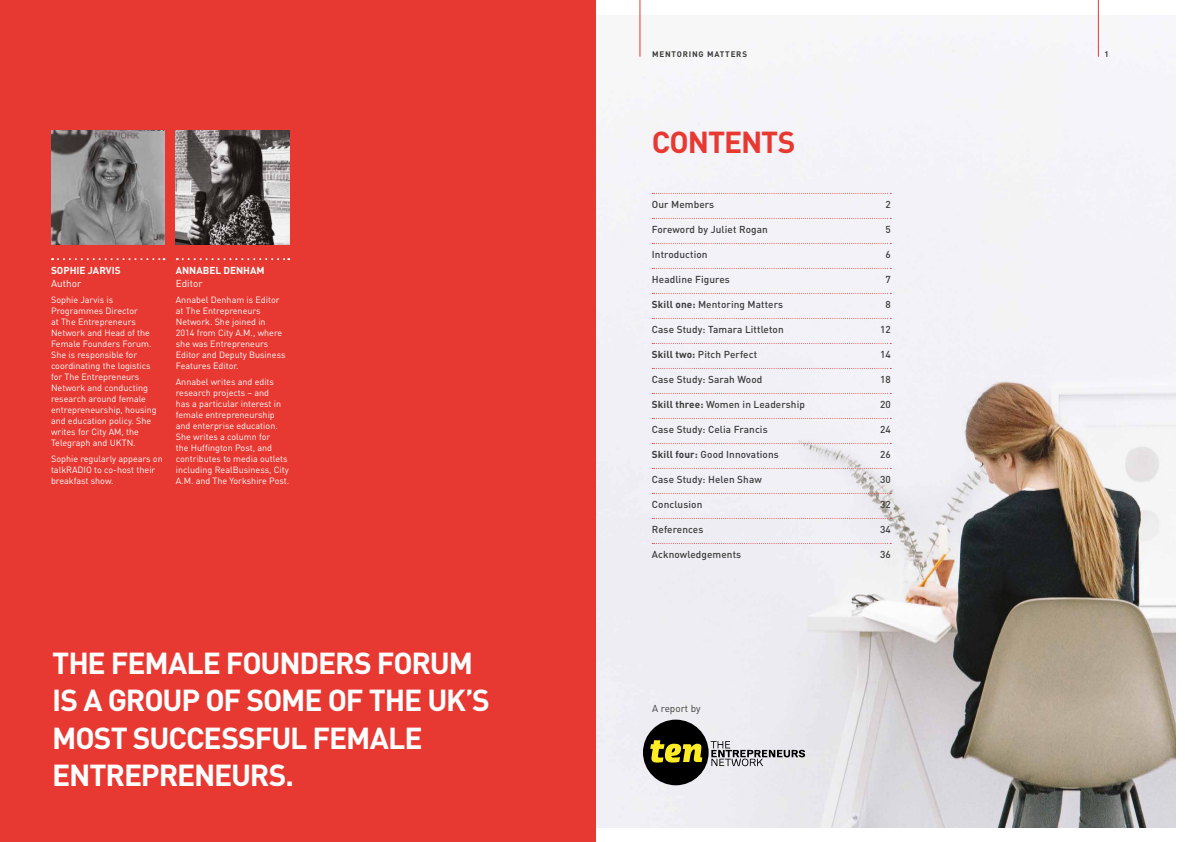
<style>
.page{position:relative;width:1191px;height:842px;background:#fff}
.page>*{position:absolute;margin:0;border:0;box-sizing:border-box;transform-origin:0 0}
.t1{font:700 30px/37.5px "DIN";letter-spacing:-.04em;color:#fff}
.t2{font:700 30px "DIN";letter-spacing:-.035em;color:#e73932}
.t3{font:500 10px "DIN";letter-spacing:.01em;color:#3c3c3b}
.t4{font:700 10px "DIN";color:#fff}
.t5{font:10px "DIN";color:#fff}
.t6{font:10px "DIN";color:#3c3c3b}
.t7{font:9px/11px "DIN";color:#fff}
.t8{font:700 8px "DIN";letter-spacing:.1em;color:#3c3c3b}
.s1{font-weight:700}
</style>
<div class="page">
<img style="left:595px;top:16px;width:580px;height:811px">
<hr style="left:1097px;top:0;width:1px;height:57px;background:#e73932">
<hr style="left:639px;top:0;width:1px;height:57px;background:#e73932">
<svg style="left:652px;top:193px;width:239px;height:1px"></svg>
<svg style="left:652px;top:218px;width:239px;height:1px"></svg>
<svg style="left:652px;top:243px;width:239px;height:1px"></svg>
<svg style="left:652px;top:268px;width:239px;height:1px"></svg>
<svg style="left:652px;top:293px;width:239px;height:1px"></svg>
<svg style="left:652px;top:318px;width:239px;height:1px"></svg>
<svg style="left:652px;top:343px;width:239px;height:1px"></svg>
<svg style="left:652px;top:368px;width:239px;height:1px"></svg>
<svg style="left:652px;top:393px;width:239px;height:1px"></svg>
<svg style="left:652px;top:418px;width:239px;height:1px"></svg>
<svg style="left:652px;top:443px;width:239px;height:1px"></svg>
<svg style="left:652px;top:468px;width:239px;height:1px"></svg>
<svg style="left:652px;top:493px;width:239px;height:1px"></svg>
<svg style="left:652px;top:518px;width:239px;height:1px"></svg>
<svg style="left:652px;top:543px;width:239px;height:1px"></svg>
<div style="left:0;top:0;width:595px;height:842px;background:#e73932"></div>
<svg style="left:643px;top:719px;width:162px;height:66px;background:#a5a39a"></svg>
<img style="left:176px;top:131px;width:113px;height:113px">
<img style="left:51px;top:131px;width:113px;height:113px">
<svg style="left:177px;top:258px;width:112px;height:2px"></svg>
<svg style="left:52px;top:258px;width:112px;height:2px"></svg>
<p class="t4" style="left:51px;top:264px;width:71px">SOPHIE JARVIS</p>
<p class="t5" style="left:51px;top:277px;width:32px">Author</p>
<p class="t7" style="left:51px;top:294px;width:107px">Sophie Jarvis is<br>Programmes Director<br>at The Entrepreneurs<br>Network and Head of the<br>Female Founders Forum.<br>She is responsible for coordinating the logistics for The Entrepreneurs<br>Network and conducting research around female entrepreneurship, housing and education policy. She writes for City AM, the<br>Telegraph and UKTN.</p>
<p class="t7" style="left:51px;top:453px;width:113px">Sophie regularly appears on talkRADIO to co-host their breakfast show.</p>
<p class="t4" style="left:176px;top:264px;width:90px">ANNABEL DENHAM</p>
<p class="t5" style="left:176px;top:277px;width:28px">Editor</p>
<p class="t7" style="left:176px;top:294px;width:111px">Annabel Denham is Editor at The Entrepreneurs<br>Network. She joined in<br>2014 from City A.M., where she was Entrepreneurs<br>Editor and Deputy Business<br>Features Editor.</p>
<p class="t7" style="left:176px;top:376px;width:115px">Annabel writes and edits research projects – and<br>has a particular interest in female entrepreneurship and enterprise education.<br>She writes a column for<br>the Huffington Post, and contributes to media outlets including RealBusiness, City<br>A.M. and The Yorkshire Post.</p>
<h1 class="t1" style="left:52px;top:643px;width:439px">THE FEMALE FOUNDERS FORUM<br>IS A GROUP OF SOME OF THE UK’S<br>MOST SUCCESSFUL FEMALE<br>ENTREPRENEURS.</h1>
<p class="t8" style="left:652px;top:49px;width:96px">MENTORING MATTERS</p>
<p class="t8" style="left:1104px;top:49px;width:6px">1</p>
<h1 class="t2" style="left:652px;top:123px;width:145px">CONTENTS</h1>
<p class="t3" style="left:652px;top:198px;width:64px">Our Members</p>
<p class="t3" style="left:885px;top:198px;width:7px">2</p>
<p class="t3" style="left:652px;top:223px;width:117px">Foreword by Juliet Rogan</p>
<p class="t3" style="left:885px;top:223px;width:7px">5</p>
<p class="t3" style="left:652px;top:248px;width:57px">Introduction</p>
<p class="t3" style="left:885px;top:248px;width:7px">6</p>
<p class="t3" style="left:652px;top:273px;width:79px">Headline Figures</p>
<p class="t3" style="left:885px;top:273px;width:7px">7</p>
<p class="t3" style="left:652px;top:298px;width:133px"><span class="s1">Skill one:</span> Mentoring Matters</p>
<p class="t3" style="left:885px;top:298px;width:7px">8</p>
<p class="t3" style="left:652px;top:323px;width:133px">Case Study: Tamara Littleton</p>
<p class="t3" style="left:880px;top:323px;width:12px">12</p>
<p class="t3" style="left:652px;top:348px;width:107px"><span class="s1">Skill two:</span> Pitch Perfect</p>
<p class="t3" style="left:880px;top:348px;width:12px">14</p>
<p class="t3" style="left:652px;top:373px;width:112px">Case Study: Sarah Wood</p>
<p class="t3" style="left:880px;top:373px;width:12px">18</p>
<p class="t3" style="left:652px;top:398px;width:155px"><span class="s1">Skill three:</span> Women in Leadership</p>
<p class="t3" style="left:880px;top:398px;width:12px">20</p>
<p class="t3" style="left:652px;top:423px;width:117px">Case Study: Celia Francis</p>
<p class="t3" style="left:880px;top:423px;width:12px">24</p>
<p class="t3" style="left:652px;top:448px;width:128px"><span class="s1">Skill four:</span> Good Innovations</p>
<p class="t3" style="left:880px;top:448px;width:12px">26</p>
<p class="t3" style="left:652px;top:473px;width:112px">Case Study: Helen Shaw</p>
<p class="t3" style="left:880px;top:473px;width:12px">30</p>
<p class="t3" style="left:652px;top:498px;width:52px">Conclusion</p>
<p class="t3" style="left:880px;top:498px;width:12px">32</p>
<p class="t3" style="left:652px;top:523px;width:53px">References</p>
<p class="t3" style="left:880px;top:523px;width:12px">34</p>
<p class="t3" style="left:652px;top:548px;width:91px">Acknowledgements</p>
<p class="t3" style="left:880px;top:548px;width:12px">36</p>
<p class="t6" style="left:652px;top:702px;width:50px">A report by</p>
</div>
